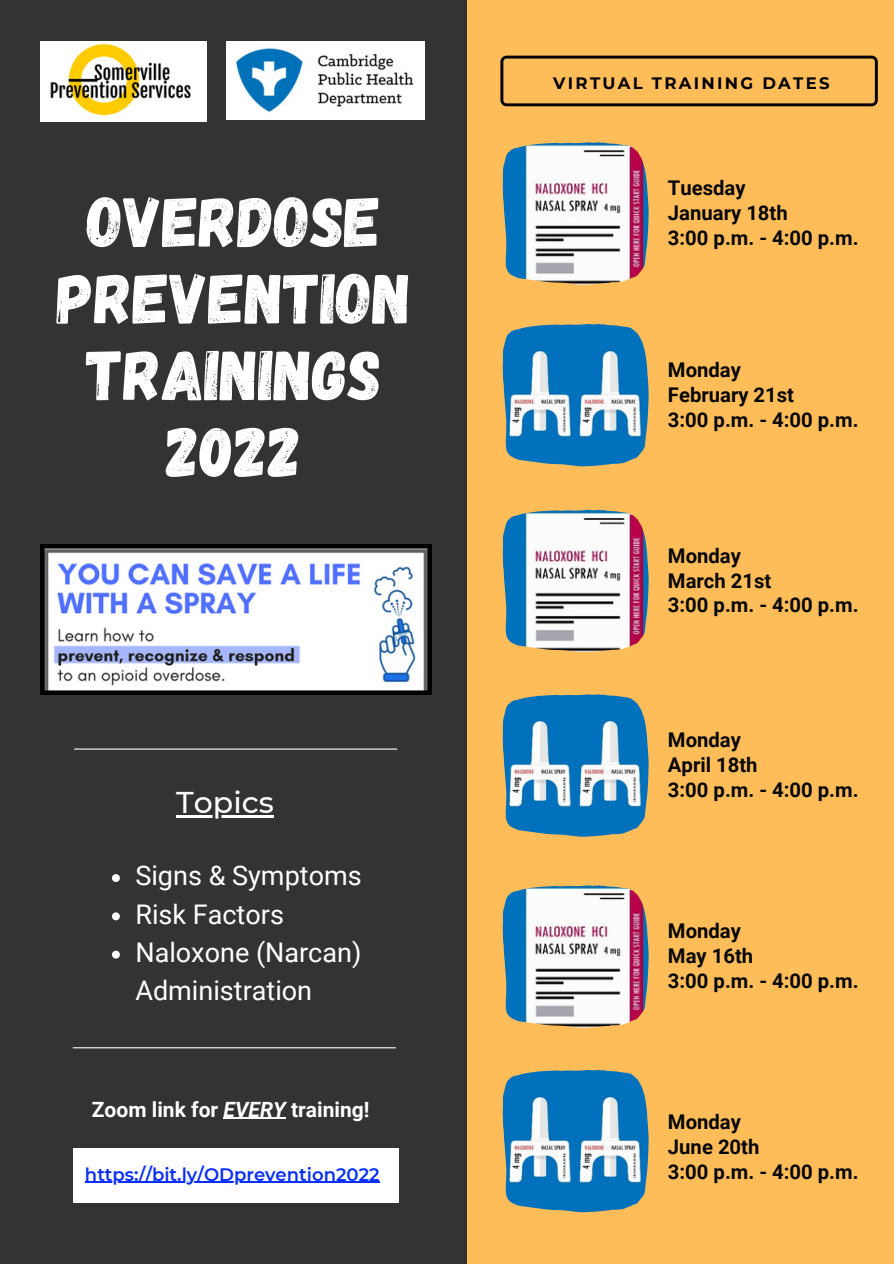
<style>
.page{position:relative;width:894px;height:1264px;background:#fff}
.page>*{position:absolute;margin:0;border:0;box-sizing:border-box;transform-origin:0 0}
.t1{font:70.5px/76.5px "Gagalin";color:#fff;text-align:center}
.t2{font:500 30px "Montserrat";color:#fff}
.t3{font:27px/38.2px "Roboto";color:#fff}
.t4{font:700 21px "Roboto";color:#fff}
.t5{font:700 20.25px "Roboto";color:#070707}
.t6{font:600 18px "Montserrat";color:#092ff8}
.t7{font:700 16.5px "Montserrat";letter-spacing:.14em;color:#000}
.s1{font-style:italic}
</style>
<div class="page">
<div style="left:0;top:0;width:893px;height:1263px;background:#333"></div>
<div style="left:467px;top:0;width:426px;height:1263px;background:#ffbd59"></div>
<svg style="left:500px;top:56px;width:377px;height:50px"></svg>
<div style="left:73px;top:1148px;width:325px;height:54px;background:#fff"></div>
<hr style="left:73px;top:1047px;width:322px;height:1px;background:#fff">
<hr style="left:74px;top:748px;width:323px;height:1px;background:#fff">
<img style="left:40px;top:41px;width:166px;height:80px">
<img style="left:40px;top:544px;width:391px;height:150px">
<img style="left:502px;top:142px;width:146px;height:142px">
<img style="left:502px;top:324px;width:146px;height:142px">
<img style="left:502px;top:509px;width:146px;height:143px">
<img style="left:502px;top:694px;width:146px;height:142px">
<img style="left:502px;top:885px;width:146px;height:142px">
<img style="left:502px;top:1069px;width:146px;height:142px">
<img style="left:227px;top:41px;width:197px;height:78px">
<svg style="left:112px;top:874px;width:8px;height:8px"></svg>
<svg style="left:112px;top:912px;width:8px;height:8px"></svg>
<svg style="left:112px;top:950px;width:8px;height:8px"></svg>
<hr style="left:176px;top:815px;width:98px;height:2px;background:#fff">
<hr style="left:223px;top:1117px;width:63px;height:1px;background:#fff">
<hr style="left:85px;top:1181px;width:294px;height:1px;background:#092ff8">
<p class="t1" style="left:57px;top:180px;width:355px">OVERDOSE<br>PREVENTION<br>TRAININGS</p>
<p class="t1" style="left:166px;top:410px;width:137px">2022</p>
<p class="t2" style="left:176px;top:783px;width:99px">Topics</p>
<p class="t3" style="left:135px;top:857px;width:228px">Signs &amp; Symptoms</p>
<p class="t3" style="left:135px;top:895px;width:150px">Risk Factors</p>
<p class="t3" style="left:135px;top:933px;width:227px">Naloxone (Narcan)<br>Administration</p>
<p class="t4" style="left:92px;top:1097px;width:279px">Zoom link for <span class="s1">EVERY</span> training!</p>
<p class="t6" style="left:85px;top:1163px;width:296px">https://bit.ly/ODprevention2022</p>
<p class="t7" style="left:553px;top:73px;width:278px">VIRTUAL TRAINING DATES</p>
<p class="t5" style="left:667px;top:177px;width:79px">Tuesday</p>
<p class="t5" style="left:667px;top:201px;width:121px">January 18th</p>
<p class="t5" style="left:667px;top:226px;width:192px">3:00 p.m. - 4:00 p.m.</p>
<p class="t5" style="left:667px;top:358px;width:74px">Monday</p>
<p class="t5" style="left:667px;top:383px;width:128px">February 21st</p>
<p class="t5" style="left:667px;top:408px;width:192px">3:00 p.m. - 4:00 p.m.</p>
<p class="t5" style="left:667px;top:544px;width:74px">Monday</p>
<p class="t5" style="left:667px;top:569px;width:105px">March 21st</p>
<p class="t5" style="left:667px;top:593px;width:192px">3:00 p.m. - 4:00 p.m.</p>
<p class="t5" style="left:667px;top:728px;width:74px">Monday</p>
<p class="t5" style="left:667px;top:753px;width:91px">April 18th</p>
<p class="t5" style="left:667px;top:778px;width:192px">3:00 p.m. - 4:00 p.m.</p>
<p class="t5" style="left:667px;top:919px;width:74px">Monday</p>
<p class="t5" style="left:667px;top:944px;width:87px">May 16th</p>
<p class="t5" style="left:667px;top:969px;width:192px">3:00 p.m. - 4:00 p.m.</p>
<p class="t5" style="left:667px;top:1110px;width:74px">Monday</p>
<p class="t5" style="left:667px;top:1135px;width:93px">June 20th</p>
<p class="t5" style="left:667px;top:1159px;width:192px">3:00 p.m. - 4:00 p.m.</p>
</div>
